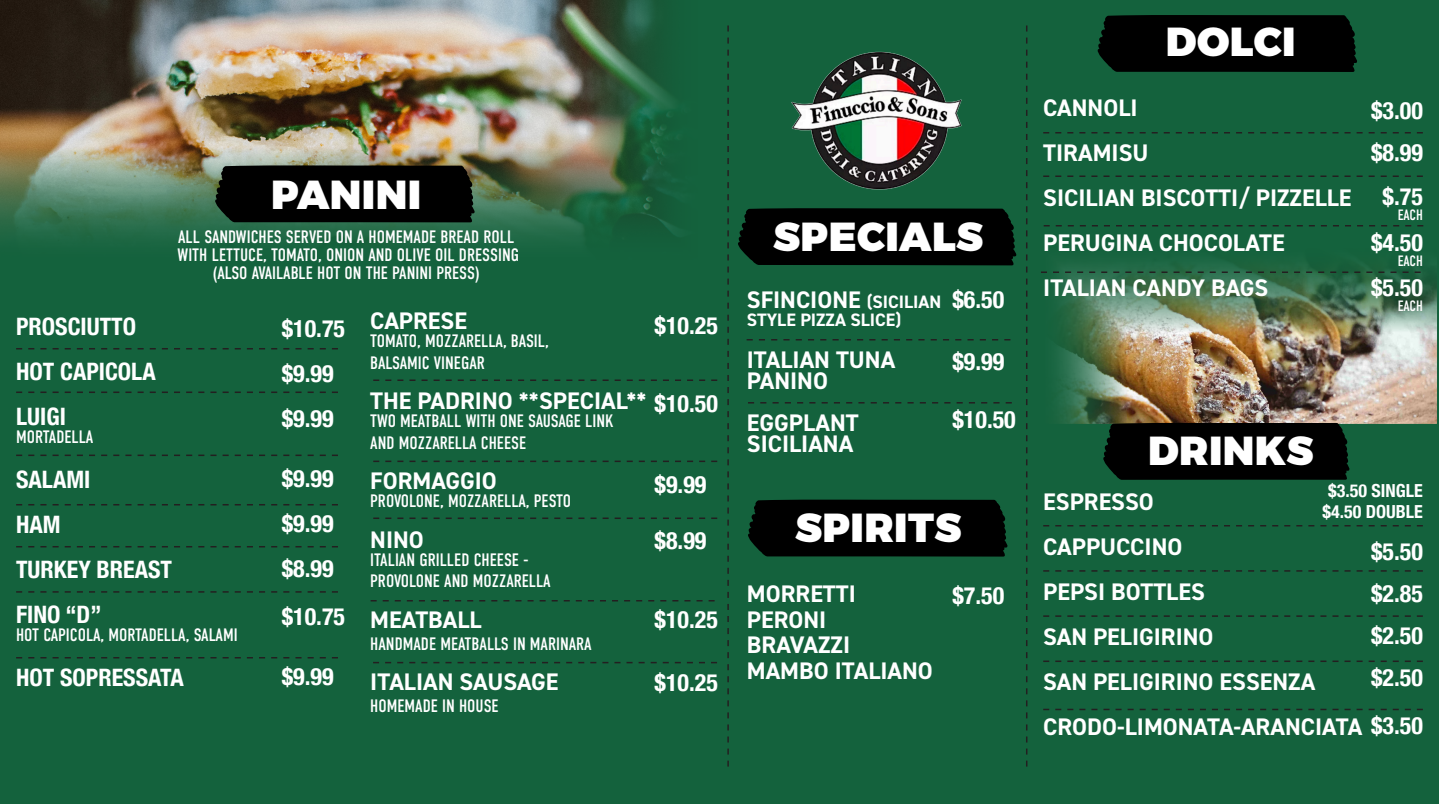
<style>
.page{position:relative;width:1439px;height:804px;background:#fff}
.page>*{position:absolute;margin:0;border:0;box-sizing:border-box;transform-origin:0 0}
.t1{font:900 40.5px "Montserrat";letter-spacing:.01em;color:#fff}
.t2{font:700 24px "DIN2014";color:#fff}
.t3{font:700 condensed 24px "Helvetica Neue";color:#fff}
.t4{font:18px "DIN Condensed";color:#fff}
.t5{font:700 condensed 18px "Helvetica Neue";color:#fff}
.t6{font:700 18px "DIN2014";color:#fff}
.t7{font:15px "DIN Condensed";color:#fff}
.s1{font-size:18px}
.s2{font-family:"Helvetica Neue";font-stretch:condensed}
</style>
<div class="page">
<div style="left:0;top:0;width:1438px;height:804px;background:#14623d"></div>
<img style="left:0;top:0;width:673px;height:240px">
<img style="left:1041px;top:262px;width:395px;height:161px">
<svg style="left:212px;top:165px;width:265px;height:57px;background:#060806"></svg>
<svg style="left:748px;top:499px;width:260px;height:58px;background:#010503"></svg>
<div style="left:1097px;top:15px;width:260px;height:57px;background:#000"></div>
<svg style="left:1100px;top:423px;width:252px;height:57px;background:#010604"></svg>
<div style="left:738px;top:208px;width:279px;height:57px;background:#000"></div>
<svg style="left:727px;top:26px;width:2px;height:741px"></svg>
<svg style="left:1026px;top:26px;width:1px;height:741px"></svg>
<svg style="left:16px;top:348px;width:322px;height:2px"></svg>
<svg style="left:16px;top:392px;width:322px;height:1px"></svg>
<svg style="left:373px;top:380px;width:344px;height:1px"></svg>
<svg style="left:746px;top:339px;width:264px;height:1px"></svg>
<svg style="left:748px;top:402px;width:264px;height:2px"></svg>
<svg style="left:1043px;top:132px;width:379px;height:2px"></svg>
<svg style="left:1043px;top:176px;width:379px;height:1px"></svg>
<svg style="left:1043px;top:225px;width:380px;height:1px"></svg>
<svg style="left:1041px;top:272px;width:379px;height:1px"></svg>
<svg style="left:1043px;top:525px;width:379px;height:1px"></svg>
<svg style="left:1043px;top:570px;width:379px;height:2px"></svg>
<svg style="left:1043px;top:615px;width:379px;height:2px"></svg>
<svg style="left:1043px;top:661px;width:379px;height:1px"></svg>
<svg style="left:1043px;top:709px;width:379px;height:1px"></svg>
<svg style="left:373px;top:461px;width:344px;height:1px"></svg>
<svg style="left:373px;top:518px;width:344px;height:1px"></svg>
<svg style="left:370px;top:600px;width:344px;height:2px"></svg>
<svg style="left:373px;top:662px;width:344px;height:1px"></svg>
<svg style="left:16px;top:455px;width:322px;height:1px"></svg>
<svg style="left:16px;top:504px;width:322px;height:2px"></svg>
<svg style="left:16px;top:546px;width:322px;height:1px"></svg>
<svg style="left:16px;top:591px;width:322px;height:2px"></svg>
<svg style="left:16px;top:657px;width:322px;height:1px"></svg>
<img style="left:791px;top:51px;width:171px;height:139px">
<p class="t1" style="left:271px;top:169px;width:151px">PANINI</p>
<p class="t4" style="left:178px;top:227px;width:338px">ALL SANDWICHES SERVED ON A HOMEMADE BREAD ROLL</p>
<p class="t4" style="left:178px;top:245px;width:343px">WITH LETTUCE, TOMATO, ONION AND OLIVE OIL DRESSING</p>
<p class="t4" style="left:213px;top:263px;width:268px">(ALSO AVAILABLE HOT ON THE PANINI PRESS)</p>
<p class="t3" style="left:16px;top:307px;width:121px">PROSCIUTTO</p>
<p class="t3" style="left:16px;top:352px;width:141px">HOT CAPICOLA</p>
<p class="t3" style="left:16px;top:397px;width:51px">LUIGI</p>
<p class="t4" style="left:16px;top:427px;width:79px">MORTADELLA</p>
<p class="t3" style="left:16px;top:460px;width:76px">SALAMI</p>
<p class="t3" style="left:16px;top:505px;width:46px">HAM</p>
<p class="t3" style="left:16px;top:550px;width:157px">TURKEY BREAST</p>
<p class="t3" style="left:16px;top:595px;width:87px">FINO “D”</p>
<p class="t4" style="left:16px;top:625px;width:223px">HOT CAPICOLA, MORTADELLA, SALAMI</p>
<p class="t3" style="left:16px;top:658px;width:169px">HOT SOPRESSATA</p>
<p class="t3" style="left:282px;top:308px;width:65px">$10.75</p>
<p class="t3" style="left:282px;top:353px;width:53px">$9.99</p>
<p class="t3" style="left:282px;top:398px;width:53px">$9.99</p>
<p class="t3" style="left:282px;top:458px;width:53px">$9.99</p>
<p class="t3" style="left:282px;top:503px;width:53px">$9.99</p>
<p class="t3" style="left:282px;top:548px;width:53px">$8.99</p>
<p class="t3" style="left:282px;top:596px;width:65px">$10.75</p>
<p class="t3" style="left:282px;top:656px;width:53px">$9.99</p>
<p class="t2" style="left:370px;top:305px;width:98px">CAPRESE</p>
<p class="t4" style="left:370px;top:331px;width:180px">TOMATO, MOZZARELLA, BASIL,</p>
<p class="t4" style="left:370px;top:353px;width:116px">BALSAMIC VINEGAR</p>
<p class="t2" style="left:370px;top:385px;width:278px">THE PADRINO **SPECIAL**</p>
<p class="t4" style="left:370px;top:411px;width:245px">TWO MEATBALL WITH ONE SAUSAGE LINK</p>
<p class="t4" style="left:370px;top:433px;width:157px">AND MOZZARELLA CHEESE</p>
<p class="t2" style="left:370px;top:465px;width:128px">FORMAGGIO</p>
<p class="t4" style="left:370px;top:491px;width:202px">PROVOLONE, MOZZARELLA, PESTO</p>
<p class="t2" style="left:370px;top:524px;width:55px">NINO</p>
<p class="t4" style="left:370px;top:550px;width:160px">ITALIAN GRILLED CHEESE -</p>
<p class="t4" style="left:370px;top:571px;width:182px">PROVOLONE AND MOZZARELLA</p>
<p class="t2" style="left:370px;top:604px;width:113px">MEATBALL</p>
<p class="t4" style="left:370px;top:633px;width:223px">HANDMADE MEATBALLS IN MARINARA</p>
<p class="t2" style="left:370px;top:666px;width:190px">ITALIAN SAUSAGE</p>
<p class="t4" style="left:370px;top:695px;width:130px">HOMEMADE IN HOUSE</p>
<p class="t3" style="left:654px;top:306px;width:65px">$10.25</p>
<p class="t3" style="left:654px;top:384px;width:65px">$10.50</p>
<p class="t3" style="left:654px;top:465px;width:53px">$9.99</p>
<p class="t3" style="left:654px;top:520px;width:53px">$8.99</p>
<p class="t3" style="left:654px;top:600px;width:65px">$10.25</p>
<p class="t3" style="left:654px;top:663px;width:65px">$10.25</p>
<p class="t1" style="left:773px;top:211px;width:211px">SPECIALS</p>
<p class="t2" style="left:747px;top:284px;width:196px">SFINCIONE <span class="s1">(SICILIAN</span></p>
<p class="t6" style="left:747px;top:308px;width:156px">STYLE PIZZA SLICE)</p>
<p class="t2" style="left:747px;top:344px;width:150px">ITALIAN TUNA</p>
<p class="t2" style="left:747px;top:365px;width:83px">PANINO</p>
<p class="t2" style="left:747px;top:407px;width:113px">EGGPLANT</p>
<p class="t2" style="left:747px;top:428px;width:108px">SICILIANA</p>
<p class="t3" style="left:952px;top:280px;width:53px">$6.50</p>
<p class="t3" style="left:952px;top:341px;width:53px">$9.99</p>
<p class="t3" style="left:952px;top:400px;width:65px">$10.50</p>
<p class="t1" style="left:795px;top:503px;width:168px">SPIRITS</p>
<p class="t2" style="left:747px;top:578px;width:110px">MORRETTI</p>
<p class="t2" style="left:747px;top:604px;width:81px">PERONI</p>
<p class="t2" style="left:747px;top:629px;width:105px">BRAVAZZI</p>
<p class="t2" style="left:747px;top:655px;width:187px">MAMBO ITALIANO</p>
<p class="t3" style="left:952px;top:575px;width:53px">$7.50</p>
<p class="t1" style="left:1166px;top:16px;width:131px">DOLCI</p>
<p class="t2" style="left:1043px;top:92px;width:96px">CANNOLI</p>
<p class="t2" style="left:1043px;top:137px;width:107px">TIRAMISU</p>
<p class="t2" style="left:1043px;top:182px;width:310px">SICILIAN BISCOTTI/ PIZZELLE</p>
<p class="t2" style="left:1043px;top:227px;width:243px">PERUGINA CHOCOLATE</p>
<p class="t2" style="left:1043px;top:272px;width:227px">ITALIAN CANDY BAGS</p>
<p class="t3" style="left:1371px;top:91px;width:53px">$3.00</p>
<p class="t3" style="left:1371px;top:133px;width:53px">$8.99</p>
<p class="t3" style="left:1382px;top:176px;width:42px">$.75</p>
<p class="t7" style="left:1397px;top:206px;width:27px">EACH</p>
<p class="t3" style="left:1371px;top:223px;width:53px">$4.50</p>
<p class="t7" style="left:1397px;top:253px;width:27px">EACH</p>
<p class="t3" style="left:1371px;top:268px;width:53px">$5.50</p>
<p class="t7" style="left:1397px;top:298px;width:27px">EACH</p>
<p class="t1" style="left:1148px;top:425px;width:167px">DRINKS</p>
<p class="t2" style="left:1043px;top:486px;width:112px">ESPRESSO</p>
<p class="t2" style="left:1043px;top:531px;width:141px">CAPPUCCINO</p>
<p class="t2" style="left:1043px;top:576px;width:163px">PEPSI BOTTLES</p>
<p class="t2" style="left:1043px;top:621px;width:172px">SAN PELIGIRINO</p>
<p class="t2" style="left:1043px;top:666px;width:273px">SAN PELIGIRINO ESSENZA</p>
<p class="t2" style="left:1043px;top:711px;width:381px">CRODO-LIMONATA-ARANCIATA <span class="s2">$3.50</span></p>
<p class="t5" style="left:1328px;top:476px;width:96px">$3.50 SINGLE</p>
<p class="t5" style="left:1322px;top:497px;width:102px">$4.50 DOUBLE</p>
<p class="t3" style="left:1371px;top:532px;width:53px">$5.50</p>
<p class="t3" style="left:1371px;top:574px;width:53px">$2.85</p>
<p class="t3" style="left:1371px;top:616px;width:53px">$2.50</p>
<p class="t3" style="left:1371px;top:658px;width:53px">$2.50</p>
</div>
